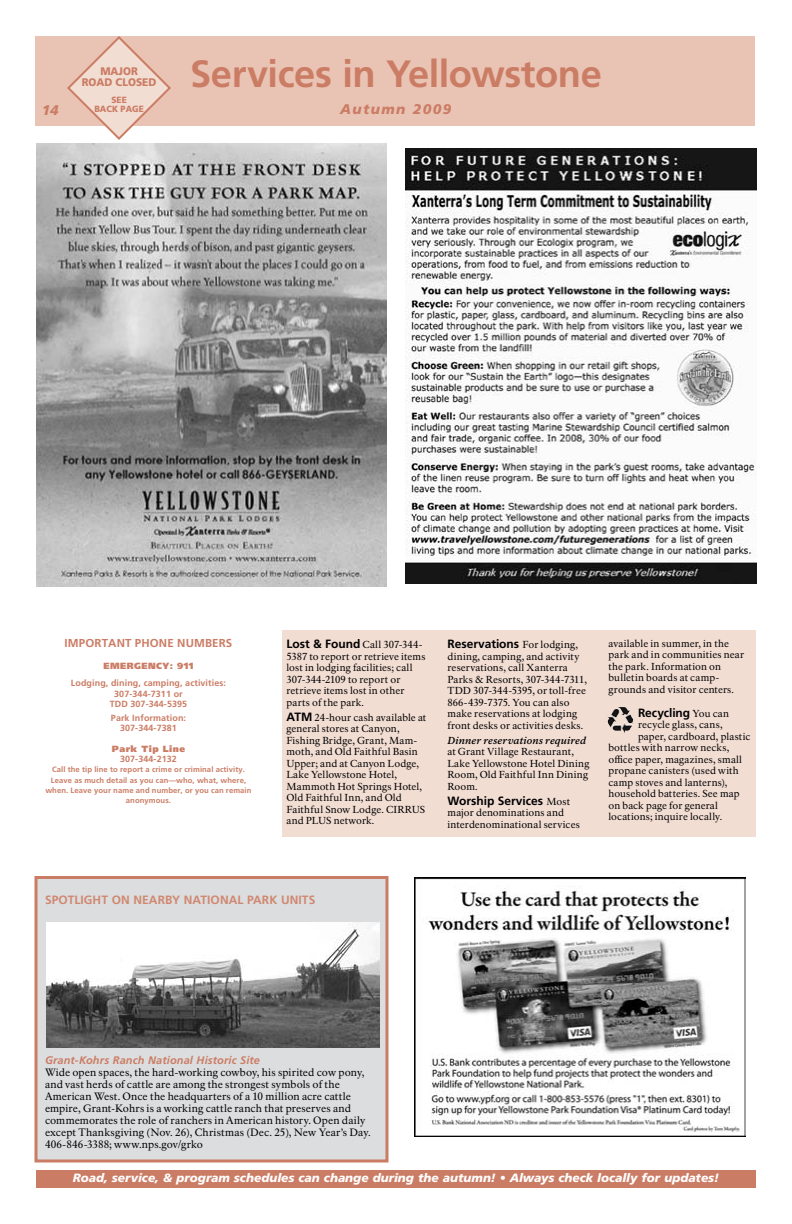
<style>
.page{position:relative;width:792px;height:1224px;background:#fff}
.page>*{position:absolute;margin:0;border:0;box-sizing:border-box;transform-origin:0 0}
.t1{font:700 38px "Frutiger LT Std";letter-spacing:-.01em;color:#cb7c64}
.t2{font:italic 900 14px "Frutiger LT Std";letter-spacing:.1em;color:#cb7c64}
.t3{font:italic 900 12px "Frutiger LT Std";color:#fff}
.t4{font:700 12px "Frutiger LT Std";letter-spacing:-.005em;color:#000}
.t5{font:700 12px "Frutiger LT Std";color:#d08770}
.t6{font:700 11.5px "Frutiger LT Std";letter-spacing:.01em;color:#cb7c64}
.t7{font:italic 700 11px "Frutiger LT Std";letter-spacing:.01em;color:#cb7c64}
.t8{font:900 11px/11px "Frutiger LT Std";color:#cb7c64;text-align:center;scale:.93 1}
.t9{font:10.5px/12px "NPS Rawlinson OT";letter-spacing:.01em;color:#000}
.t10{font:10px/11.5px "NPS Rawlinson OT";letter-spacing:.01em;color:#000}
.t11{font:italic 700 10px "NPS Rawlinson OT";letter-spacing:.01em;color:#000}
.t12{font:700 9px/10.2px "Frutiger LT Std";letter-spacing:.01em;color:#cb7c64;text-align:center}
.t13{font:900 9px "Frutiger LT Std";letter-spacing:.05em;color:#cb7c64}
.t14{font:900 9px/9px "Frutiger LT Std";color:#cb7c64;text-align:center;scale:.93 1}
.t15{font:700 7.7px/10.2px "Frutiger LT Std";letter-spacing:.01em;color:#cb7c64;text-align:center}
.s1{font-family:"Frutiger LT Std";font-weight:700;font-size:12px}
.s2{font-family:"NPS Rawlinson OT";font-weight:400;font-size:10px}
</style>
<div class="page">
<div style="left:35px;top:36px;width:720px;height:90px;background:#e9c3b4"></div>
<div style="left:36px;top:1170px;width:720px;height:18px;background:#cb7c64"></div>
<div style="left:36px;top:878px;width:351px;height:283px;background:#dcddde"></div>
<div style="left:34px;top:876px;width:354px;height:286px;border:3px solid #cb7c64"></div>
<img style="left:405px;top:148px;width:352px;height:436px">
<img style="left:36px;top:144px;width:350px;height:442px">
<div style="left:282px;top:630px;width:474px;height:207px;background:#f2ddd3"></div>
<img style="left:607px;top:707px;width:26px;height:26px">
<img style="left:415px;top:877px;width:330px;height:260px">
<img style="left:46px;top:923px;width:333px;height:125px">
<svg style="left:67px;top:36px;width:104px;height:104px"></svg>
<h2 class="t2" style="left:42px;top:101px;width:19px">14</h2>
<p class="t8" style="left:82px;top:66px;width:82px">MAJOR<br>ROAD CLOSED</p>
<p class="t14" style="left:94px;top:95px;width:55px">SEE<br>BACK PAGE</p>
<h1 class="t1" style="left:190px;top:52px;width:413px">Services in Yellowstone</h1>
<h2 class="t2" style="left:340px;top:101px;width:113px">Autumn 2009</h2>
<p class="t6" style="left:65px;top:636px;width:169px">IMPORTANT PHONE NUMBERS</p>
<p class="t13" style="left:103px;top:661px;width:92px">EMERGENCY: 911</p>
<p class="t12" style="left:71px;top:678px;width:157px">Lodging, dining, camping, activities:<br>307-344-7311 or<br>TDD 307-344-5395</p>
<p class="t12" style="left:111px;top:713px;width:77px">Park Information:<br>307-344-7381</p>
<p class="t13" style="left:112px;top:743px;width:75px">Park Tip Line</p>
<p class="t12" style="left:120px;top:754px;width:58px">307-344-2132</p>
<p class="t15" style="left:45px;top:765px;width:208px">Call the tip line to report a crime or criminal activity.<br>Leave as much detail as you can—who, what, where, when. Leave your name and number, or you can remain anonymous.</p>
<p class="t10" style="left:286px;top:639px;width:140px"><span class="s1">Lost &amp; Found</span> Call 307-344-<br>5387 to report or retrieve items lost in lodging facilities; call<br>307-344-2109 to report or retrieve items lost in other parts of the park.</p>
<p class="t10" style="left:286px;top:711px;width:141px"><span class="s1">ATM</span> 24-hour cash available at general stores at Canyon,<br>Fishing Bridge, Grant, Mam&shy;moth, and Old Faithful Basin<br>Upper; and at Canyon Lodge,<br>Lake Yellowstone Hotel,<br>Mammoth Hot Springs Hotel,<br>Old Faithful Inn, and Old<br>Faithful Snow Lodge. CIRRUS and PLUS network.</p>
<p class="t4" style="left:448px;top:637px;width:132px">Reservations <span class="s2">For lodging,</span></p>
<p class="t10" style="left:448px;top:650px;width:141px">dining, camping, and activity reservations, call Xanterra<br>Parks &amp; Resorts, 307-344-7311,<br>TDD 307-344-5395, or toll-free<br>866-439-7375. You can also make reservations at lodging front desks or activities desks.</p>
<p class="t11" style="left:448px;top:734px;width:140px">Dinner reservations required</p>
<p class="t10" style="left:448px;top:746px;width:143px">at Grant Village Restaurant,<br>Lake Yellowstone Hotel Dining<br>Room, Old Faithful Inn Dining<br>Room.</p>
<p class="t4" style="left:448px;top:793px;width:124px">Worship Services <span class="s2">Most</span></p>
<p class="t10" style="left:448px;top:807px;width:134px">major denominations and interdenominational services</p>
<p class="t10" style="left:608px;top:637px;width:137px">available in summer, in the park and in communities near the park. Information on bulletin boards at camp&shy;grounds and visitor centers.</p>
<p class="t4" style="left:638px;top:705px;width:93px">Recycling <span class="s2">You can</span></p>
<p class="t10" style="left:638px;top:719px;width:86px">recycle glass, cans,</p>
<p class="t10" style="left:638px;top:730px;width:114px">paper, cardboard, plastic</p>
<p class="t10" style="left:608px;top:742px;width:122px">bottles with narrow necks,</p>
<p class="t10" style="left:608px;top:753px;width:135px">office paper, magazines, small</p>
<p class="t10" style="left:608px;top:765px;width:132px">propane canisters (used with</p>
<p class="t10" style="left:608px;top:776px;width:120px">camp stoves and lanterns),</p>
<p class="t10" style="left:608px;top:788px;width:133px">household batteries. See map</p>
<p class="t10" style="left:608px;top:799px;width:111px">on back page for general</p>
<p class="t10" style="left:608px;top:811px;width:115px">locations; inquire locally.</p>
<p class="t5" style="left:45px;top:893px;width:15px">Spotlight</p>
<p class="t5" style="left:112px;top:893px;width:31px">on nearby</p>
<p class="t5" style="left:184px;top:893px;width:17px">National</p>
<p class="t5" style="left:247px;top:893px;width:16px">Park</p>
<p class="t5" style="left:281px;top:893px;width:8px">units</p>
<p class="t7" style="left:45px;top:1054px;width:217px">Grant-Kohrs Ranch National Historic Site</p>
<p class="t9" style="left:45px;top:1066px;width:327px">Wide open spaces, the hard-working cowboy, his spirited cow pony, and vast herds of cattle are among the strongest symbols of the American West. Once the headquarters of a 10 million acre cattle empire, Grant-Kohrs is a working cattle ranch that preserves and commemorates the role of ranchers in American history. Open daily except Thanksgiving (Nov. 26), Christmas (Dec. 25), New Year’s Day.<br>406-846-3388; www.nps.gov/grko</p>
<p class="t3" style="left:73px;top:1171px;width:648px">Road, service, &amp; program schedules can change during the autumn! • Always check locally for updates!</p>
</div>
